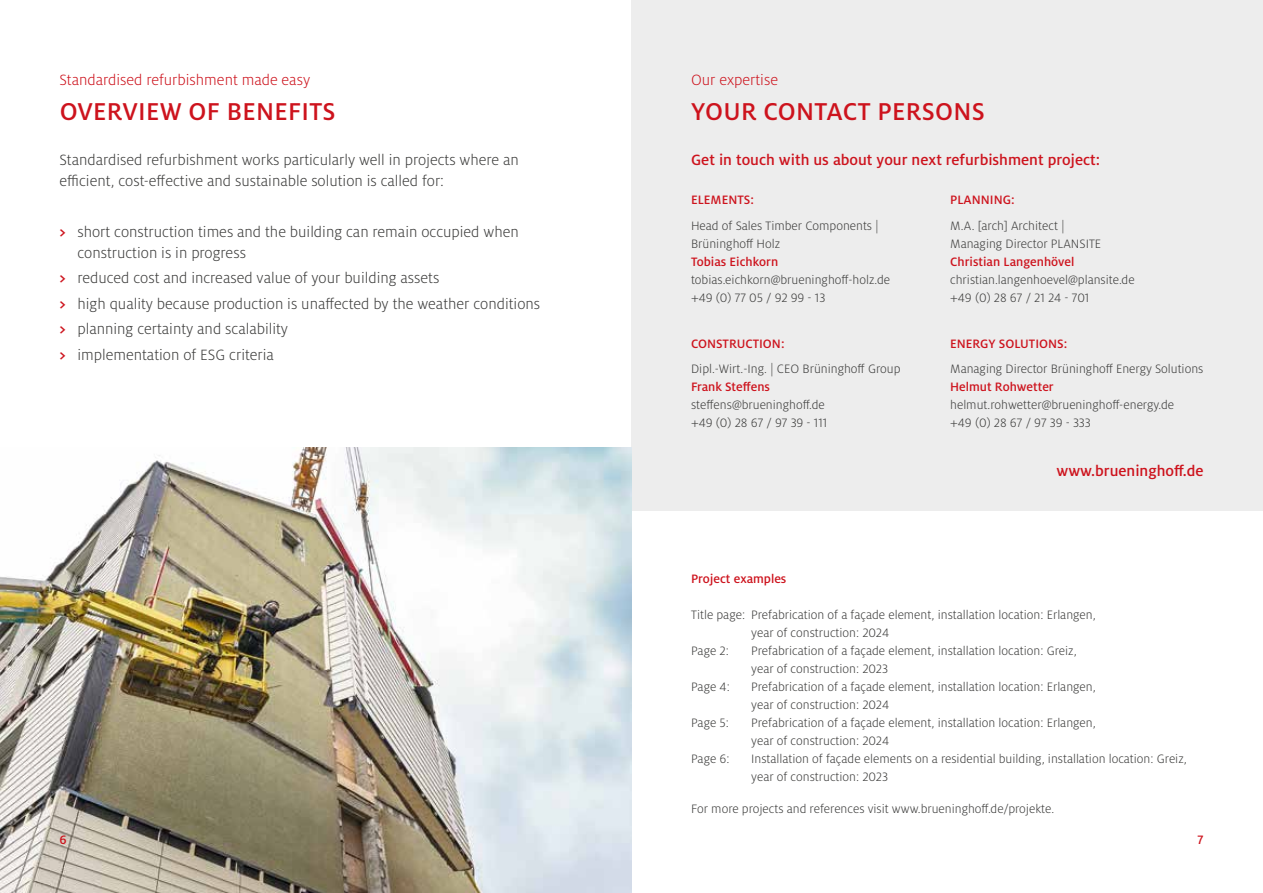
<style>
.page{position:relative;width:1263px;height:893px;background:#fff}
.page>*{position:absolute;margin:0;border:0;box-sizing:border-box;transform-origin:0 0}
.t1{font:500 27px "Milo OT";letter-spacing:.01em;color:#cd131d}
.t2{font:300 16.5px/25.5px "Milo OT";color:#3c3c3b}
.t3{font:500 16.5px "Milo OT";color:#cd131d}
.t4{font:300 16.5px "Milo OT";color:#cd131d}
.t5{font:300 13.5px/18px "Milo OT";color:#3c3c3b}
.t6{font:500 13.5px "Milo OT";color:#cd131d}
.s1{font-weight:500;color:#cd131d}
</style>
<div class="page">
<div style="left:631px;top:0;width:632px;height:511px;background:#ededed"></div>
<img style="left:0;top:447px;width:631px;height:446px">
<p class="t4" style="left:60px;top:71px;width:252px">Standardised refurbishment made easy</p>
<p class="t4" style="left:691px;top:71px;width:89px">Our expertise</p>
<h1 class="t1" style="left:60px;top:96px;width:277px">OVERVIEW OF BENEFITS</h1>
<h1 class="t1" style="left:691px;top:96px;width:295px">YOUR CONTACT PERSONS</h1>
<p class="t2" style="left:60px;top:149px;width:461px;line-height:21px">Standardised refurbishment works particularly well in projects where an efficient, cost-effective and sustainable solution is called for:</p>
<p class="t2" style="left:77px;top:221px;width:443px;line-height:21px;text-indent:-18px"><span class="s1">&gt;</span> short construction times and the building can remain occupied when construction is in progress</p>
<p class="t2" style="left:60px;top:266px;width:482px"><span class="s1">&gt;</span> reduced cost and increased value of your building assets<br><span class="s1">&gt;</span> high quality because production is unaffected by the weather conditions <span class="s1">&gt;</span> planning certainty and scalability<br><span class="s1">&gt;</span> implementation of ESG criteria</p>
<p class="t3" style="left:691px;top:151px;width:411px">Get in touch with us about your next refurbishment project:</p>
<p class="t6" style="left:950px;top:192px;width:66px">PLANNING:</p>
<p class="t5" style="left:950px;top:217px;width:152px">M.A. [arch] Architect |<br>Managing Director PLANSITE</p>
<p class="t6" style="left:950px;top:254px;width:126px">Christian Langenhövel</p>
<p class="t5" style="left:950px;top:271px;width:186px">christian.langenhoevel@plansite.de +49 (0) 28 67 / 21 24 - 701</p>
<p class="t6" style="left:950px;top:336px;width:119px">ENERGY SOLUTIONS:</p>
<p class="t5" style="left:950px;top:360px;width:255px">Managing Director Brüninghoff Energy Solutions</p>
<p class="t6" style="left:950px;top:380px;width:105px">Helmut Rohwetter</p>
<p class="t5" style="left:950px;top:396px;width:225px">helmut.rohwetter@brueninghoff-energy.de +49 (0) 28 67 / 97 39 - 333</p>
<p class="t6" style="left:691px;top:192px;width:64px">ELEMENTS:</p>
<p class="t5" style="left:691px;top:217px;width:189px">Head of Sales Timber Components |<br>Brüninghoff Holz</p>
<p class="t6" style="left:691px;top:254px;width:89px">Tobias Eichkorn</p>
<p class="t5" style="left:691px;top:271px;width:201px">tobias.eichkorn@brueninghoff-holz.de +49 (0) 77 05 / 92 99 - 13</p>
<p class="t6" style="left:691px;top:336px;width:95px">CONSTRUCTION:</p>
<p class="t5" style="left:691px;top:360px;width:211px">Dipl.-Wirt.-Ing. | CEO Brüninghoff Group</p>
<p class="t6" style="left:691px;top:380px;width:81px">Frank Steffens</p>
<p class="t5" style="left:691px;top:396px;width:138px">steffens@brueninghoff.de +49 (0) 28 67 / 97 39 - 111</p>
<p class="t3" style="left:1056px;top:462px;width:148px">www.brueninghoff.de</p>
<p class="t6" style="left:691px;top:571px;width:97px">Project examples</p>
<p class="t5" style="left:691px;top:606px;width:406px">Title page: Prefabrication of a façade element, installation location: Erlangen,</p>
<p class="t5" style="left:751px;top:624px;width:140px">year of construction: 2024</p>
<p class="t5" style="left:691px;top:642px;width:39px">Page 2:</p>
<p class="t5" style="left:751px;top:642px;width:327px">Prefabrication of a façade element, installation location: Greiz, year of construction: 2023</p>
<p class="t5" style="left:691px;top:678px;width:40px">Page 4:</p>
<p class="t5" style="left:751px;top:678px;width:346px">Prefabrication of a façade element, installation location: Erlangen, year of construction: 2024</p>
<p class="t5" style="left:691px;top:714px;width:39px">Page 5:</p>
<p class="t5" style="left:751px;top:714px;width:346px">Prefabrication of a façade element, installation location: Erlangen, year of construction: 2024</p>
<p class="t5" style="left:691px;top:750px;width:40px">Page 6:</p>
<p class="t5" style="left:751px;top:750px;width:437px">Installation of façade elements on a residential building, installation location: Greiz, year of construction: 2023</p>
<p class="t5" style="left:691px;top:800px;width:364px">For more projects and references visit www.brueninghoff.de/projekte.</p>
<p class="t6" style="left:60px;top:832px;width:9px">6</p>
<p class="t6" style="left:1197px;top:832px;width:8px">7</p>
</div>
